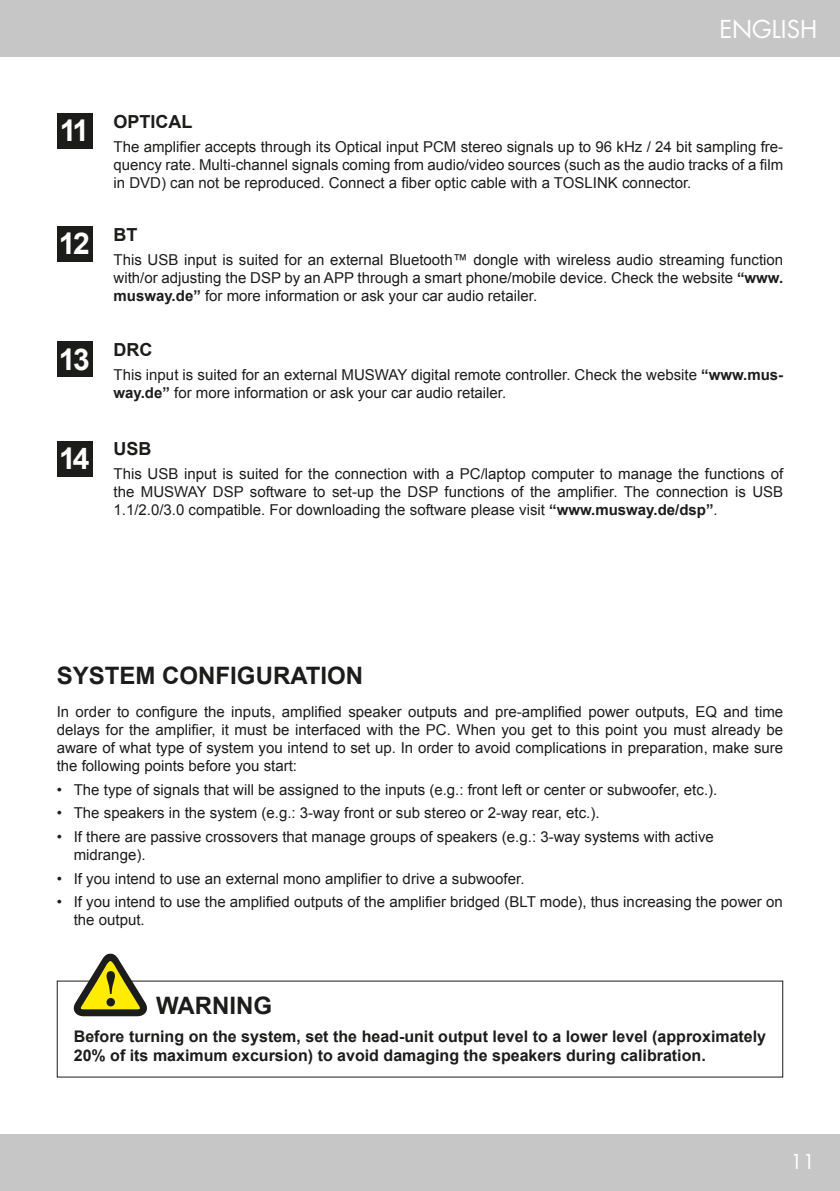
<style>
.page{position:relative;width:840px;height:1191px;background:#fff}
.page>*{position:absolute;margin:0;border:0;box-sizing:border-box;transform-origin:0 0}
.t1{font:700 30px "Arial";letter-spacing:-.09em;color:#fff}
.t2{font:700 24px "Arial";color:#1c1c1b}
.t3{font:24px "Futura";color:#fff}
.t4{font:20px "Futura";color:#fff}
.t5{font:700 18px "Arial";color:#1c1c1b}
.t6{font:700 16px/19.2px "Arial";color:#1c1c1b}
.t7{font:15px/18px "Arial";color:#1c1c1b;text-align:justify}
.s1{font-weight:700}
</style>
<div class="page">
<div style="left:0;top:0;width:839px;height:57px;background:#c6c6c6"></div>
<div style="left:0;top:1134px;width:839px;height:57px;background:#c6c6c6"></div>
<div style="left:57px;top:113px;width:35px;height:36px;background:#1c1c1b"></div>
<div style="left:57px;top:226px;width:35px;height:36px;background:#1c1c1b"></div>
<div style="left:57px;top:342px;width:35px;height:35px;background:#1c1c1b"></div>
<div style="left:57px;top:441px;width:35px;height:35px;background:#1c1c1b"></div>
<svg style="left:71px;top:953px;width:79px;height:63px"></svg>
<h2 class="t3" style="left:719px;top:12px;width:99px">ENGLISH</h2>
<h1 class="t1" style="left:60px;top:111px;width:31px">11</h1>
<h1 class="t1" style="left:59px;top:224px;width:32px">12</h1>
<h1 class="t1" style="left:59px;top:339px;width:32px">13</h1>
<h1 class="t1" style="left:59px;top:438px;width:32px">14</h1>
<p class="t5" style="left:113px;top:110px;width:81px">OPTICAL</p>
<p class="t7" style="left:113px;top:137px;width:670px">The amplifier accepts through its Optical input PCM stereo signals up to 96 kHz / 24 bit sampling fre&shy;quency rate. Multi-channel signals coming from audio/video sources (such as the audio tracks of a film in DVD) can not be reproduced. Connect a fiber optic cable with a TOSLINK connector.</p>
<p class="t5" style="left:113px;top:222px;width:25px">BT</p>
<p class="t7" style="left:113px;top:250px;width:670px">This USB input is suited for an external Bluetooth™ dongle with wireless audio streaming function with/or adjusting the DSP by an APP through a smart phone/mobile device. Check the website <span class="s1">“www. musway.de”</span> for more information or ask your car audio retailer.</p>
<p class="t5" style="left:113px;top:338px;width:40px">DRC</p>
<p class="t7" style="left:113px;top:366px;width:670px">This input is suited for an external MUSWAY digital remote controller. Check the website <span class="s1">“www.mus&shy;way.de”</span> for more information or ask your car audio retailer.</p>
<p class="t5" style="left:113px;top:437px;width:39px">USB</p>
<p class="t7" style="left:113px;top:465px;width:670px">This USB input is suited for the connection with a PC/laptop computer to manage the functions of the MUSWAY DSP software to set-up the DSP functions of the amplifier. The connection is USB 1.1/2.0/3.0 compatible. For downloading the software please visit <span class="s1">“www.musway.de/dsp”</span>.</p>
<h2 class="t2" style="left:57px;top:659px;width:308px">SYSTEM CONFIGURATION</h2>
<p class="t7" style="left:57px;top:703px;width:727px">In order to configure the inputs, amplified speaker outputs and pre-amplified power outputs, EQ and time delays for the amplifier, it must be interfaced with the PC. When you get to this point you must already be aware of what type of system you intend to set up. In order to avoid complications in preparation, make sure the following points before you start:</p>
<p class="t7" style="left:57px;top:780px;width:661px">• The type of signals that will be assigned to the inputs (e.g.: front left or center or subwoofer, etc.).</p>
<p class="t7" style="left:57px;top:804px;width:544px">• The speakers in the system (e.g.: 3-way front or sub stereo or 2-way rear, etc.).</p>
<p class="t7" style="left:74px;top:828px;width:641px;text-indent:-17px">• If there are passive crossovers that manage groups of speakers (e.g.: 3-way systems with active midrange).</p>
<p class="t7" style="left:57px;top:869px;width:469px">• If you intend to use an external mono amplifier to drive a subwoofer.</p>
<p class="t7" style="left:74px;top:893px;width:710px;text-indent:-17px">• If you intend to use the amplified outputs of the amplifier bridged (BLT mode), thus increasing the power on the output.</p>
<h2 class="t2" style="left:156px;top:989px;width:117px">WARNING</h2>
<p class="t6" style="left:74px;top:1027px;width:693px">Before turning on the system, set the head-unit output level to a lower level (approximately<br>20% of its maximum excursion) to avoid damaging the speakers during calibration.</p>
<h3 class="t4" style="left:790px;top:1148px;width:26px">11</h3>
</div>
